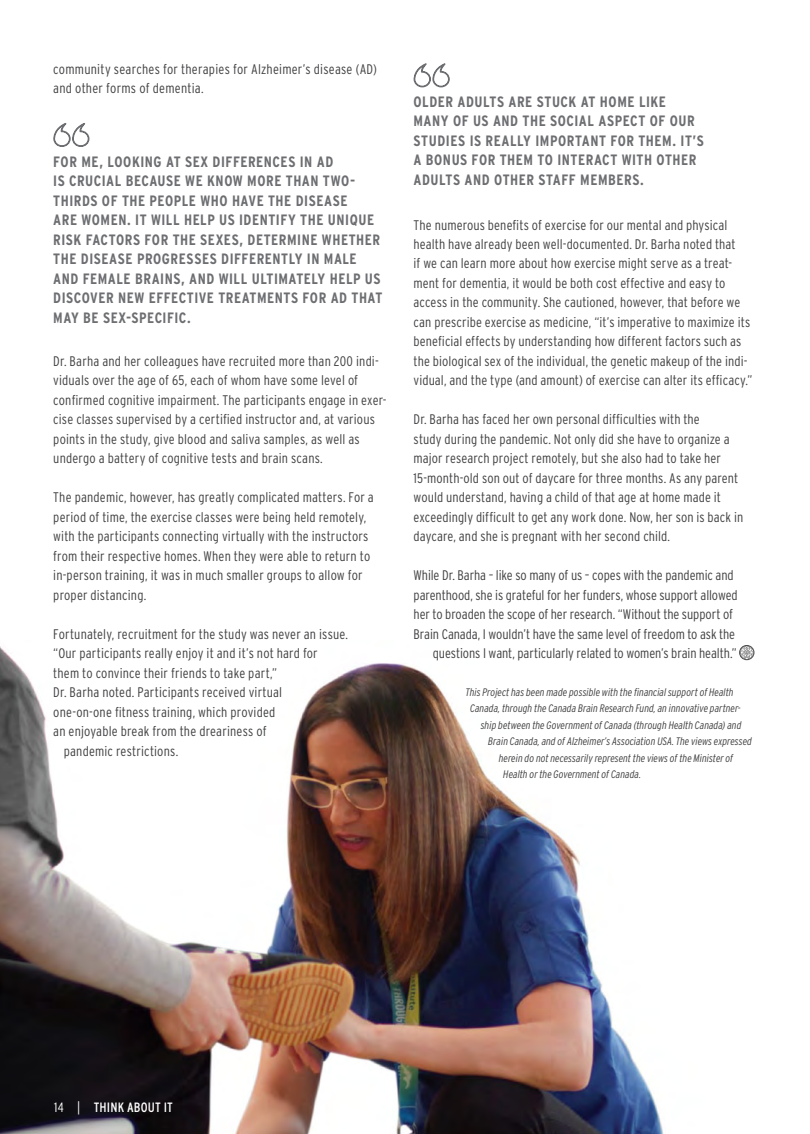
<style>
.page{position:relative;width:810px;height:1134px;background:#fff}
.page>*{position:absolute;margin:0;border:0;box-sizing:border-box;transform-origin:0 0}
.t1{font:700 condensed 15px/19.5px "Interstate";letter-spacing:.035em;color:#6d6e71}
.t2{font:300 condensed 13.8px/19.5px "Interstate";letter-spacing:.01em;color:#414042}
.t3{font:condensed 13.5px "Interstate";letter-spacing:.01em;color:#fff}
.t4{font:italic 300 condensed 10.8px "Interstate";color:#414042}
.s1{font-weight:300}
</style>
<div class="page">
<img style="left:0;top:645px;width:755px;height:489px">
<svg style="left:53px;top:123px;width:37px;height:24px"></svg>
<svg style="left:413px;top:63px;width:37px;height:25px"></svg>
<svg style="left:740px;top:646px;width:14px;height:14px"></svg>
<div style="left:740px;top:645px;width:14px;height:15px;border:1px solid #4d4d4f;border-radius:50%"></div>
<p class="t2" style="left:53px;top:59px;width:325px">community searches for therapies for Alzheimer’s disease (AD) and other forms of dementia.</p>
<p class="t1" style="left:53px;top:151px;width:331px">FOR ME, LOOKING AT SEX DIFFERENCES IN AD<br>IS CRUCIAL BECAUSE WE KNOW MORE THAN TWO-THIRDS OF THE PEOPLE WHO HAVE THE DISEASE<br>ARE WOMEN. IT WILL HELP US IDENTIFY THE UNIQUE RISK FACTORS FOR THE SEXES, DETERMINE WHETHER THE DISEASE PROGRESSES DIFFERENTLY IN MALE AND FEMALE BRAINS, AND WILL ULTIMATELY HELP US DISCOVER NEW EFFECTIVE TREATMENTS FOR AD THAT MAY BE SEX-SPECIFIC.</p>
<p class="t2" style="left:53px;top:351px;width:335px">Dr. Barha and her colleagues have recruited more than 200 indi&shy;viduals over the age of 65, each of whom have some level of confirmed cognitive impairment. The participants engage in exer&shy;cise classes supervised by a certified instructor and, at various points in the study, give blood and saliva samples, as well as undergo a battery of cognitive tests and brain scans.</p>
<p class="t2" style="left:53px;top:488px;width:322px">The pandemic, however, has greatly complicated matters. For a period of time, the exercise classes were being held remotely, with the participants connecting virtually with the instructors from their respective homes. When they were able to return to in-person training, it was in much smaller groups to allow for proper distancing.</p>
<p class="t2" style="left:53px;top:624px;width:296px">Fortunately, recruitment for the study was never an issue.</p>
<p class="t2" style="left:53px;top:644px;width:266px">“Our participants really enjoy it and it’s not hard for</p>
<p class="t2" style="left:53px;top:663px;width:225px">them to convince their friends to take part,”</p>
<p class="t2" style="left:53px;top:683px;width:230px">Dr. Barha noted. Participants received virtual</p>
<p class="t2" style="left:53px;top:702px;width:224px">one-on-one fitness training, which provided</p>
<p class="t2" style="left:53px;top:722px;width:215px">an enjoyable break from the dreariness of</p>
<p class="t2" style="left:64px;top:741px;width:116px">pandemic restrictions.</p>
<p class="t1" style="left:414px;top:92px;width:292px">OLDER ADULTS ARE STUCK AT HOME LIKE MANY OF US AND THE SOCIAL ASPECT OF OUR STUDIES IS REALLY IMPORTANT FOR THEM. IT’S A BONUS FOR THEM TO INTERACT WITH OTHER ADULTS AND OTHER STAFF MEMBERS.</p>
<p class="t2" style="left:414px;top:215px;width:340px">The numerous benefits of exercise for our mental and physical health have already been well-documented. Dr. Barha noted that<br>if we can learn more about how exercise might serve as a treat&shy;ment for dementia, it would be both cost effective and easy to access in the community. She cautioned, however, that before we can prescribe exercise as medicine, “it’s imperative to maximize its beneficial effects by understanding how different factors such as the biological sex of the individual, the genetic makeup of the indi&shy;vidual, and the type (and amount) of exercise can alter its efficacy.”</p>
<p class="t2" style="left:414px;top:410px;width:331px">Dr. Barha has faced her own personal difficulties with the<br>study during the pandemic. Not only did she have to organize a major research project remotely, but she also had to take her 15-month-old son out of daycare for three months. As any parent would understand, having a child of that age at home made it exceedingly difficult to get any work done. Now, her son is back in daycare, and she is pregnant with her second child.</p>
<p class="t2" style="left:414px;top:566px;width:322px">While Dr. Barha – like so many of us – copes with the pandemic and</p>
<p class="t2" style="left:414px;top:585px;width:326px">parenthood, she is grateful for her funders, whose support allowed</p>
<p class="t2" style="left:414px;top:605px;width:321px">her to broaden the scope of her research. “Without the support of</p>
<p class="t2" style="left:414px;top:624px;width:323px">Brain Canada, I wouldn’t have the same level of freedom to ask the</p>
<p class="t2" style="left:433px;top:644px;width:306px">questions I want, particularly related to women’s brain health.”</p>
<p class="t4" style="left:466px;top:686px;width:269px">This Project has been made possible with the financial support of Health</p>
<p class="t4" style="left:470px;top:702px;width:272px">Canada, through the Canada Brain Research Fund, an innovative partner-</p>
<p class="t4" style="left:481px;top:719px;width:262px">ship between the Government of Canada (through Health Canada) and</p>
<p class="t4" style="left:488px;top:735px;width:265px">Brain Canada, and of Alzheimer’s Association USA. The views expressed</p>
<p class="t4" style="left:499px;top:752px;width:236px">herein do not necessarily represent the views of the Minister of</p>
<p class="t4" style="left:503px;top:768px;width:139px">Health or the Government of Canada.</p>
<p class="t3" style="left:54px;top:1099px;width:120px"><span class="s1">14 |</span> THINK ABOUT IT</p>
</div>
